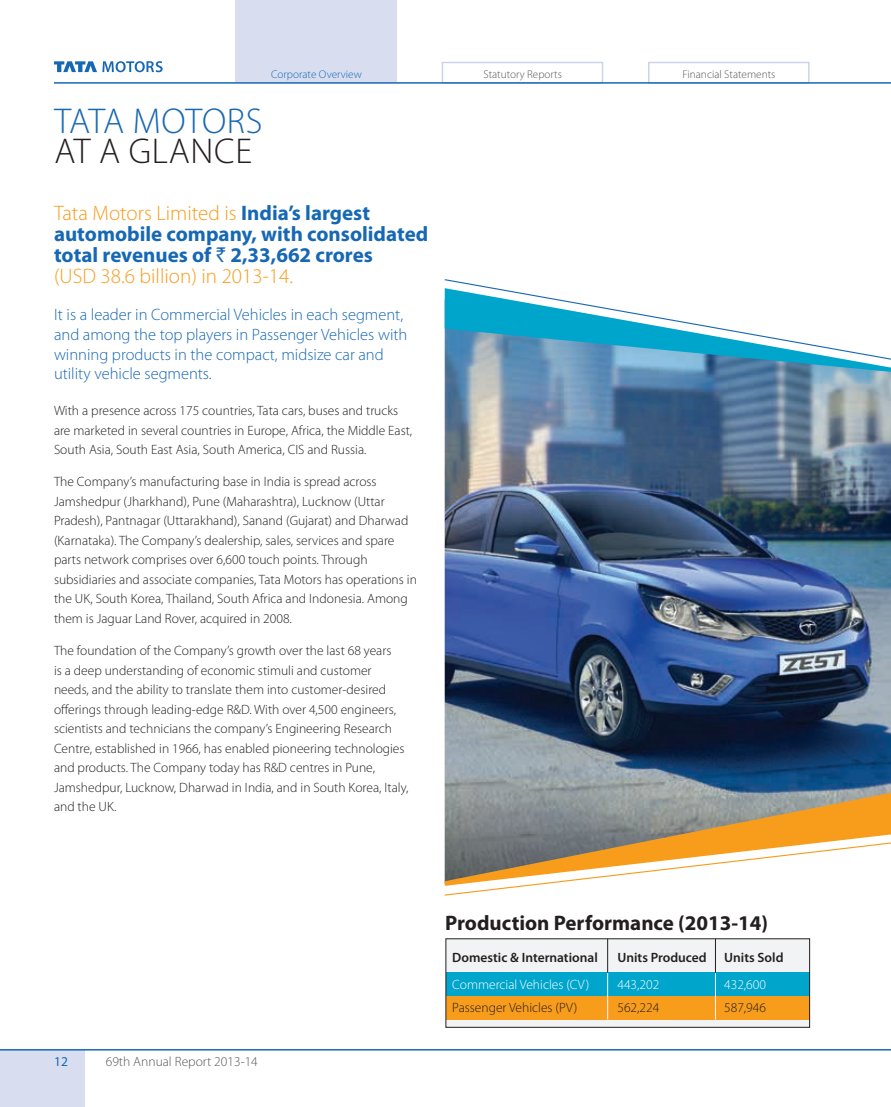
<style>
.page{position:relative;width:891px;height:1107px;background:#fff}
.page>*{position:absolute;margin:0;border:0;box-sizing:border-box;transform-origin:0 0}
.t1{font:300 36px "Myriad Pro";letter-spacing:-.005em;color:#1768b4}
.t2{font:300 36px "Myriad Pro";letter-spacing:.02em;color:#231f20}
.t3{font:700 21px/21px "Myriad Pro";color:#1768b4}
.t4{font:700 21px "Myriad Pro";color:#231f20}
.t5{font:300 16.5px/19.8px "Myriad Pro";color:#1768b4}
.t6{font:300 13.5px/19.5px "Myriad Pro";color:#231f20}
.t7{font:600 13.5px "Myriad Pro";color:#231f20}
.t8{font:300 13.5px "Myriad Pro";color:#fff}
.t9{font:300 13.5px "Myriad Pro";color:#57585a}
.t10{font:13.5px "Myriad Pro";color:#1768b4}
.t11{font:300 11.25px "Myriad Pro";color:#57585a}
.t12{font:300 11.25px "Myriad Pro";color:#1768b4}
.s1{font-weight:300;color:#f89c1c}
.s2{font-family:"Rupee";font-weight:400}
</style>
<div class="page">
<div style="left:235px;top:0;width:162px;height:83px;background:#d8def0"></div>
<div style="left:442px;top:62px;width:161px;height:22px;border:2px solid #ccd4eb"></div>
<div style="left:0;top:1051px;width:85px;height:56px;background:#d8def0"></div>
<svg style="left:54px;top:61px;width:109px;height:11px"></svg>
<div style="left:648px;top:62px;width:162px;height:22px;border:2px solid #ccd4eb"></div>
<hr style="left:0;top:1049px;width:891px;height:2px;background:#1768b4">
<hr style="left:54px;top:82px;width:837px;height:2px;background:#1768b4">
<svg style="left:444px;top:842px;width:367px;height:111px"></svg>
<img style="left:445px;top:372px;width:446px;height:421px">
<svg style="left:445px;top:360px;width:446px;height:12px;background:#659bbc"></svg>
<svg style="left:445px;top:793px;width:446px;height:93px"></svg>
<svg style="left:444px;top:279px;width:447px;height:81px"></svg>
<div style="left:446px;top:939px;width:364px;height:88px;background:#f2f3f4"></div>
<div style="left:446px;top:973px;width:364px;height:23px;background:#00a5cb"></div>
<div style="left:446px;top:996px;width:364px;height:23px;background:#f89c1c"></div>
<hr style="left:607px;top:973px;width:1px;height:46px;background:#fff">
<hr style="left:715px;top:973px;width:1px;height:46px;background:#fff">
<hr style="left:607px;top:939px;width:1px;height:34px;background:#231f20">
<hr style="left:715px;top:939px;width:1px;height:34px;background:#231f20">
<div style="left:446px;top:938px;width:364px;height:90px;border:1px solid #231f20"></div>
<p class="t12" style="left:271px;top:68px;width:92px">Corporate Overview</p>
<p class="t11" style="left:483px;top:68px;width:80px">Statutory Reports</p>
<h1 class="t1" style="left:55px;top:100px;width:210px">TATA MOTORS</h1>
<h1 class="t2" style="left:55px;top:130px;width:199px">AT A GLANCE</h1>
<h2 class="t3" style="left:54px;top:202px;width:376px"><span class="s1">Tata Motors Limited is</span> India’s largest automobile company, with consolidated total revenues of <span class="s2">`</span> 2,33,662 crores<br><span class="s1">(USD 38.6 billion) in 2013-14.</span></h2>
<p class="t5" style="left:54px;top:304px;width:355px">It is a leader in Commercial Vehicles in each segment, and among the top players in Passenger Vehicles with winning products in the compact, midsize car and utility vehicle segments.</p>
<p class="t6" style="left:54px;top:401px;width:360px">With a presence across 175 countries, Tata cars, buses and trucks are marketed in several countries in Europe, Africa, the Middle East,<br>South Asia, South East Asia, South America, CIS and Russia.</p>
<p class="t6" style="left:54px;top:472px;width:364px">The Company’s manufacturing base in India is spread across Jamshedpur (Jharkhand), Pune (Maharashtra), Lucknow (Uttar Pradesh), Pantnagar (Uttarakhand), Sanand (Gujarat) and Dharwad (Karnataka). The Company’s dealership, sales, services and spare parts network comprises over 6,600 touch points. Through subsidiaries and associate companies, Tata Motors has operations in the UK, South Korea, Thailand, South Africa and Indonesia. Among them is Jaguar Land Rover, acquired in 2008.</p>
<p class="t6" style="left:54px;top:641px;width:356px">The foundation of the Company’s growth over the last 68 years<br>is a deep understanding of economic stimuli and customer needs, and the ability to translate them into customer-desired offerings through leading-edge R&amp;D. With over 4,500 engineers, scientists and technicians the company’s Engineering Research Centre, established in 1966, has enabled pioneering technologies and products. The Company today has R&amp;D centres in Pune, Jamshedpur, Lucknow, Dharwad in India, and in South Korea, Italy, and the UK.</p>
<p class="t11" style="left:683px;top:68px;width:94px">Financial Statements</p>
<h2 class="t4" style="left:445px;top:909px;width:324px">Production Performance (2013-14)</h2>
<p class="t10" style="left:54px;top:1053px;width:15px">12</p>
<p class="t9" style="left:106px;top:1053px;width:154px">69th Annual Report 2013-14</p>
<p class="t7" style="left:452px;top:948px;width:147px">Domestic &amp; International</p>
<p class="t7" style="left:617px;top:948px;width:91px">Units Produced</p>
<p class="t7" style="left:724px;top:948px;width:61px">Units Sold</p>
<p class="t8" style="left:452px;top:977px;width:138px">Commercial Vehicles (CV)</p>
<p class="t8" style="left:617px;top:977px;width:43px">443,202</p>
<p class="t8" style="left:724px;top:977px;width:43px">432,600</p>
<p class="t6" style="left:452px;top:997px;width:127px">Passenger Vehicles (PV)</p>
<p class="t6" style="left:617px;top:997px;width:43px">562,224</p>
<p class="t6" style="left:724px;top:997px;width:43px">587,946</p>
</div>
